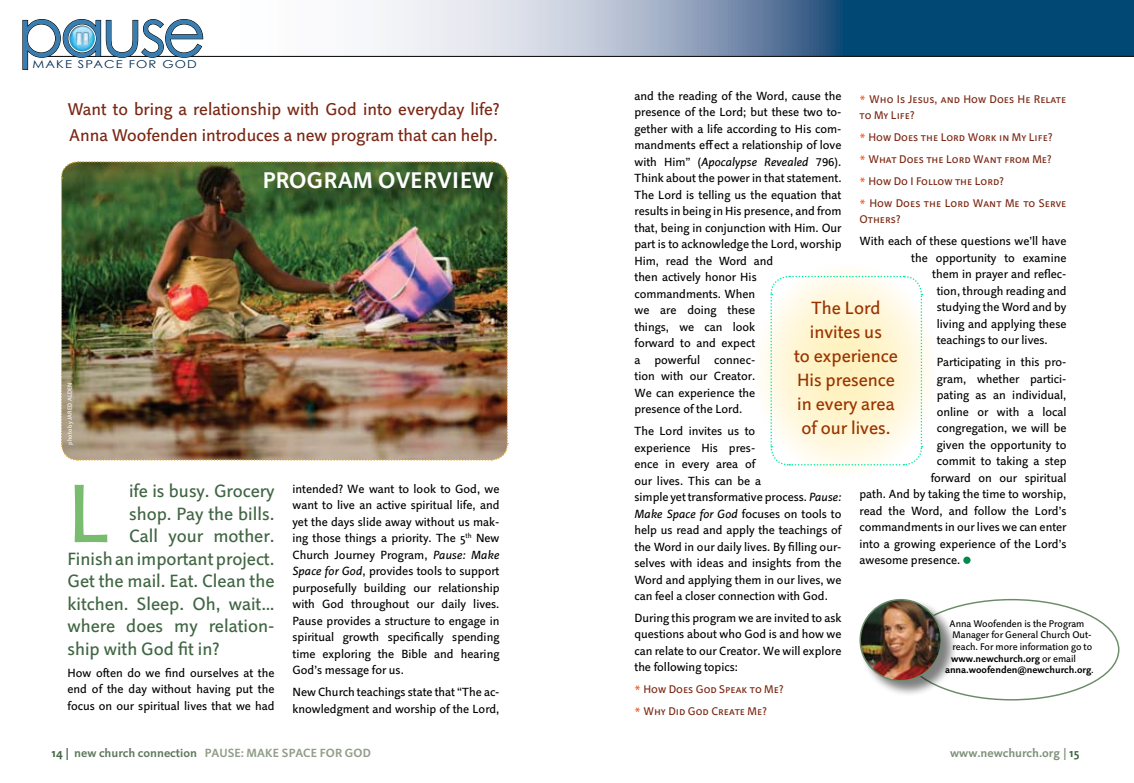
<style>
.page{position:relative;width:1134px;height:783px;background:#fff}
.page>*{position:absolute;margin:0;border:0;box-sizing:border-box;transform-origin:0 0}
.t1{font:83.85px "Projekt LT";color:#7abc6f}
.t2{font:67.5px "Century Gothic";letter-spacing:-.06em;color:#3a7db0}
.t3{font:700 22.95px "Projekt LT";letter-spacing:.015em;color:#fff}
.t4{font:18px "Projekt LT";color:#3f6542}
.t5{font:18px/24px "Projekt LT";color:#930;text-align:center}
.t6{font:17.25px/25.5px "Projekt LT";color:#7b2713}
.t7{font:12px/16.5px "Projekt LT";color:#000;text-align:justify}
.t8{font:700 12px "Projekt LT";color:#909e8a}
.t9{font:700 12px "Projekt LT";color:#7f917a}
.t10{font:11.25px/21.9px "Projekt LT SC";color:#7b2713}
.t11{font:10.8px "Century Gothic";letter-spacing:.09em;color:#002b51;scale:1.2 1}
.t12{font:9.75px "Projekt LT";color:#000}
.t13{font:700 9.75px "Projekt LT";color:#000}
.t14{font:6px "Projekt LT";letter-spacing:.015em;color:#fff}
.s1{font-style:italic}
.s2{color:#3f6542}
.s3{color:#5f795d}
.s4{font-family:"Projekt LT SC"}
.s5{color:#f15a22}
.s6{font-weight:400}
</style>
<div class="page">
<div style="left:754px;top:263px;width:183px;height:215px;background:#fffdf7;border-radius:50%"></div>
<svg style="left:770px;top:275px;width:153px;height:191px"></svg>
<svg style="left:204px;top:0;width:930px;height:56px"></svg>
<hr style="left:39px;top:56px;width:1095px;height:1px;background:#000">
<svg style="left:22px;top:19px;width:182px;height:51px"></svg>
<div style="left:68px;top:24px;width:28px;height:28px;border:1px solid #fff;border-radius:50%"></div>
<img style="left:60px;top:161px;width:449px;height:300px">
<div style="left:267px;top:174px;width:244px;height:33px;background:#000;opacity:.5"></div>
<div style="left:859px;top:598px;width:98px;height:99px;background:#000;opacity:.5"></div>
<img style="left:860px;top:600px;width:81px;height:80px">
<div style="left:860px;top:599px;width:82px;height:82px;border:2px solid #6b8b68;border-radius:50%"></div>
<div style="left:963px;top:557px;width:8px;height:7px;background:#008a4b;border-radius:50%"></div>
<h2 class="t2" style="left:18px;top:-9px;width:190px">pause</h2>
<p class="t11" style="left:32px;top:58px;width:139px">MAKE SPACE FOR GOD</p>
<h3 class="t6" style="left:68px;top:97px;width:433px">Want to bring a relationship with God into everyday life?<br>Anna Woofenden introduces a new program that can help.</h3>
<p class="t14" style="left:66px;top:445px;width:64px;rotate:-90deg">photo by JARED ALDEN</p>
<h3 class="t3" style="left:263px;top:167px;width:131px">PROGRAM OVE</h3>
<h3 class="t3" style="left:424px;top:167px;width:72px">RVIEW</h3>
<h1 class="t1" style="left:68px;top:466px;width:45px">L</h1>
<h3 class="t4" style="left:129px;top:481px;width:147px">ife is busy. Grocery</h3>
<h3 class="t4" style="left:129px;top:503px;width:147px">shop. Pay the bills.</h3>
<h3 class="t4" style="left:129px;top:526px;width:147px">Call your mother.</h3>
<h3 class="t4" style="left:68px;top:548px;width:208px">Finish an important project.</h3>
<h3 class="t4" style="left:68px;top:571px;width:208px">Get the mail. Eat. Clean the</h3>
<h3 class="t4" style="left:68px;top:593px;width:209px">kitchen. Sleep. Oh, wait…</h3>
<h3 class="t4" style="left:68px;top:616px;width:208px">where does my relation-</h3>
<h3 class="t4" style="left:68px;top:638px;width:153px">ship with God fit in?</h3>
<p class="t7" style="left:68px;top:664px;width:209px">How often do we find ourselves at the end of the day without having put the focus on our spiritual lives that we had</p>
<p class="t7" style="left:292px;top:481px;width:209px">intended? We want to look to God, we want to live an active spiritual life, and yet the days slide away without us mak&shy;ing those things a priority. The 5<sup>th</sup> New Church Journey Program, <span class="s1">Pause: Make Space for God</span>, provides tools to support purposefully building our relationship with God throughout our daily lives.<br>Pause provides a structure to engage in spiritual growth specifically spending time exploring the Bible and hearing God’s message for us.</p>
<p class="t7" style="left:292px;top:684px;width:209px">New Church teachings state that “The ac&shy;knowledgment and worship of the Lord,</p>
<p class="t8" style="left:52px;top:746px;width:312px"><span class="s2">14 |</span> <span class="s3">new church connection</span> PAUSE: MAKE SPACE FOR GOD</p>
<p class="t7" style="left:634px;top:88px;width:209px;text-align:left">and the reading of the Word, cause the presence of the Lord; but these two to&shy;gether with a life according to His com&shy;mandments effect a relationship of love with Him” (<span class="s1">Apocalypse Revealed</span> <span class="s4">796</span>).<br>Think about the power in that statement.<br>The Lord is telling us the equation that results in being in His presence, and from that, being in conjunction with Him. Our part is to acknowledge the Lord, worship<br>Him, read the Word and<br>then actively honor His commandments. When<br>we are doing these<br>things, we can look<br>forward to and expect<br>a powerful connec-<br>tion with our Creator.<br>We can experience the<br>presence of the Lord.</p>
<p class="t7" style="left:634px;top:423px;width:209px;text-align:left">The Lord invites us to<br>experience His pres-<br>ence in every area of<br>our lives. This can be a<br>simple yet transformative process. <span class="s1">Pause:<br>Make Space for God</span> focuses on tools to help us read and apply the teachings of the Word in our daily lives. By filling our&shy;selves with ideas and insights from the<br>Word and applying them in our lives, we can feel a closer connection with God.</p>
<p class="t7" style="left:634px;top:610px;width:209px">During this program we are invited to ask questions about who God is and how we can relate to our Creator. We will explore the following topics:</p>
<p class="t10" style="left:634px;top:679px;width:150px"><span class="s5">*</span> How Does God Speak to Me? <span class="s5">*</span> Why Did God Create Me?</p>
<p class="t10" style="left:860px;top:91px;width:208px;line-height:16.5px"><span class="s5">*</span> Who Is Jesus, and How Does He Relate to My Life?</p>
<p class="t10" style="left:860px;top:127px;width:208px"><span class="s5">*</span> How Does the Lord Work in My Life?<br><span class="s5">*</span> What Does the Lord Want from Me?<br><span class="s5">*</span> How Do I Follow the Lord?<br><span class="s5">*</span> How Does the Lord Want Me to Serve</p>
<p class="t10" style="left:860px;top:209px;width:42px">Others?</p>
<p class="t7" style="left:860px;top:233px;width:208px">With each of these questions we’ll have</p>
<p class="t7" style="left:911px;top:250px;width:157px">the opportunity to examine</p>
<p class="t7" style="left:932px;top:266px;width:136px">them in prayer and reflec-</p>
<p class="t7" style="left:937px;top:283px;width:131px">tion, through reading and</p>
<p class="t7" style="left:937px;top:299px;width:131px">studying the Word and by</p>
<p class="t7" style="left:937px;top:316px;width:131px">living and applying these</p>
<p class="t7" style="left:937px;top:332px;width:113px">teachings to our lives.</p>
<p class="t7" style="left:937px;top:354px;width:131px">Participating in this pro-</p>
<p class="t7" style="left:937px;top:371px;width:131px">gram, whether partici-</p>
<p class="t7" style="left:937px;top:387px;width:131px">pating as an individual,</p>
<p class="t7" style="left:937px;top:404px;width:131px">online or with a local</p>
<p class="t7" style="left:937px;top:420px;width:131px">congregation, we will be</p>
<p class="t7" style="left:937px;top:437px;width:131px">given the opportunity to</p>
<p class="t7" style="left:937px;top:453px;width:131px">commit to taking a step</p>
<p class="t7" style="left:931px;top:470px;width:137px">forward on our spiritual</p>
<p class="t7" style="left:860px;top:486px;width:208px">path. And by taking the time to worship,</p>
<p class="t7" style="left:860px;top:503px;width:208px">read the Word, and follow the Lord’s</p>
<p class="t7" style="left:860px;top:519px;width:208px">commandments in our lives we can enter</p>
<p class="t7" style="left:860px;top:536px;width:209px">into a growing experience of the Lord’s</p>
<p class="t7" style="left:860px;top:552px;width:102px">awesome presence.</p>
<h3 class="t5" style="left:794px;top:297px;width:105px">The Lord invites us<br>to experience<br>His presence in every area of our lives.</h3>
<p class="t12" style="left:950px;top:618px;width:136px">Anna Woofenden is the Program</p>
<p class="t12" style="left:953px;top:629px;width:141px">Manager for General Church Out-</p>
<p class="t12" style="left:953px;top:641px;width:141px">reach. For more information go to</p>
<p class="t13" style="left:951px;top:653px;width:127px">www.newchurch.org <span class="s6">or email</span></p>
<p class="t13" style="left:945px;top:664px;width:150px">anna.woofenden@newchurch.org<span class="s6">.</span></p>
<p class="t9" style="left:950px;top:746px;width:131px">www.newchurch.org | <span class="s2">15</span></p>
</div>
